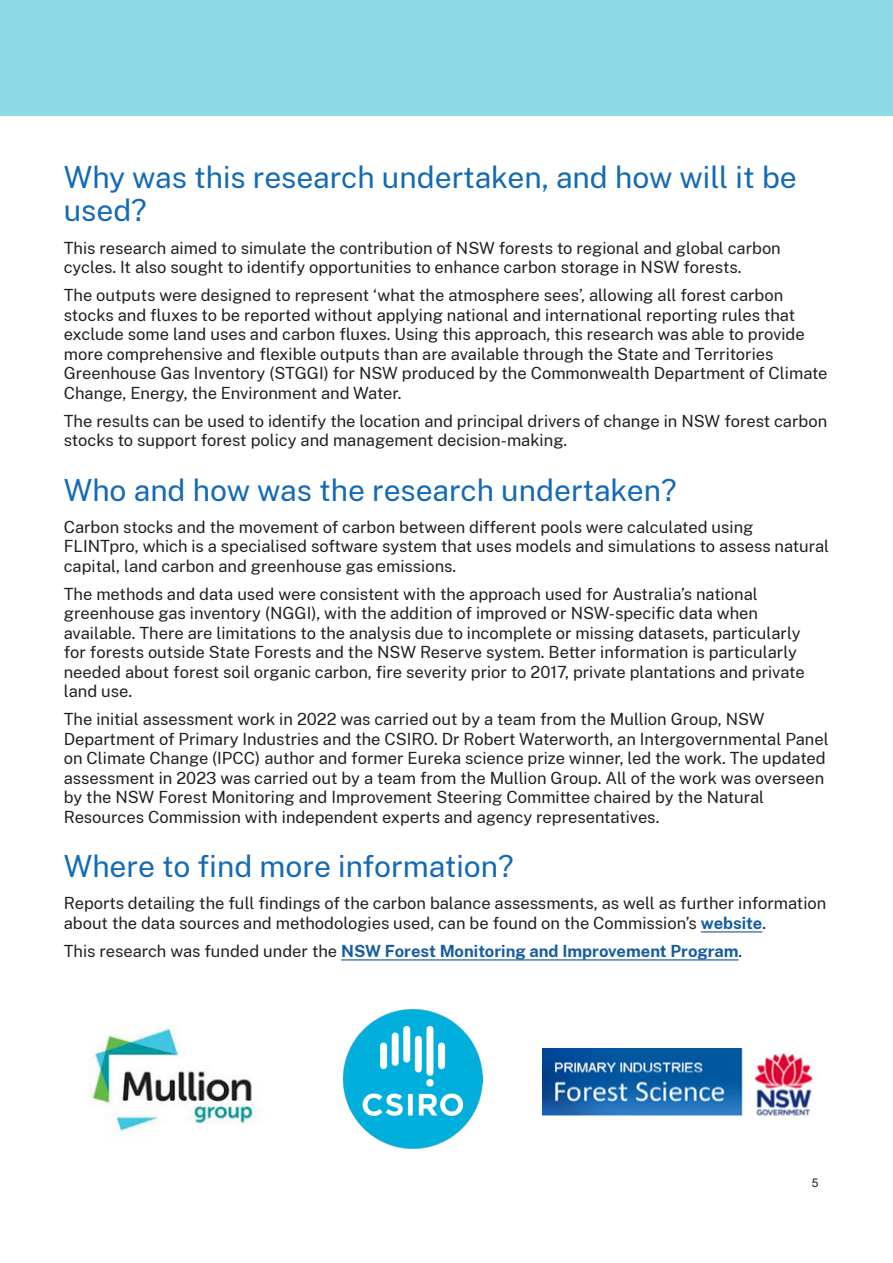
<style>
.page{position:relative;width:893px;height:1263px;background:#fff}
.page>*{position:absolute;margin:0;border:0;box-sizing:border-box;transform-origin:0 0}
.Heading_1{font:30px/33px "Public Sans";color:#136ab5}
.Body{font:16.5px/19.5px "Public Sans";color:#231f20}
.Body-2{font:700 16.5px "Public Sans";color:#175d9e}
.t1{font:12px "Arial";color:#231f20}
.s1{font-weight:700;color:#175d9e}
.s2{font-weight:400;color:#231f20}
</style>
<div class="page">
<div style="left:0;top:0;width:893px;height:115px;background:#8cdbe5"></div>
<hr style="left:701px;top:931px;width:61px;height:1px;background:#175d9e">
<hr style="left:341px;top:959px;width:398px;height:1px;background:#175d9e">
<img style="left:88px;top:1025px;width:170px;height:111px">
<img style="left:344px;top:1010px;width:139px;height:139px">
<img style="left:543px;top:1049px;width:271px;height:67px">
<p class="Heading_1" style="left:64px;top:160px;width:735px">Why was this research undertaken, and how will it be used?</p>
<p class="Body" style="left:64px;top:237px;width:718px">This research aimed to simulate the contribution of NSW forests to regional and global carbon cycles. It also sought to identify opportunities to enhance carbon storage in NSW forests.</p>
<p class="Body" style="left:64px;top:285px;width:765px">The outputs were designed to represent ‘what the atmosphere sees’, allowing all forest carbon stocks and fluxes to be reported without applying national and international reporting rules that exclude some land uses and carbon fluxes. Using this approach, this research was able to provide more comprehensive and flexible outputs than are available through the State and Territories Greenhouse Gas Inventory (STGGI) for NSW produced by the Commonwealth Department of Climate Change, Energy, the Environment and Water.</p>
<p class="Body" style="left:64px;top:410px;width:765px">The results can be used to identify the location and principal drivers of change in NSW forest carbon stocks to support forest policy and management decision-making.</p>
<p class="Heading_1" style="left:64px;top:472px;width:614px">Who and how was the research undertaken?</p>
<p class="Body" style="left:64px;top:516px;width:767px">Carbon stocks and the movement of carbon between different pools were calculated using<br>FLINTpro, which is a specialised software system that uses models and simulations to assess natural capital, land carbon and greenhouse gas emissions.</p>
<p class="Body" style="left:64px;top:583px;width:742px">The methods and data used were consistent with the approach used for Australia’s national greenhouse gas inventory (NGGI), with the addition of improved or NSW-specific data when available. There are limitations to the analysis due to incomplete or missing datasets, particularly for forests outside State Forests and the NSW Reserve system. Better information is particularly needed about forest soil organic carbon, fire severity prior to 2017, private plantations and private land use.</p>
<p class="Body" style="left:64px;top:709px;width:766px">The initial assessment work in 2022 was carried out by a team from the Mullion Group, NSW Department of Primary Industries and the CSIRO. Dr Robert Waterworth, an Intergovernmental Panel on Climate Change (IPCC) author and former Eureka science prize winner, led the work. The updated assessment in 2023 was carried out by a team from the Mullion Group. All of the work was overseen by the NSW Forest Monitoring and Improvement Steering Committee chaired by the Natural Resources Commission with independent experts and agency representatives.</p>
<p class="Heading_1" style="left:64px;top:848px;width:451px">Where to find more information?</p>
<p class="Body" style="left:64px;top:893px;width:764px">Reports detailing the full findings of the carbon balance assessments, as well as further information about the data sources and methodologies used, can be found on the Commission’s <span class="s1">website</span>.</p>
<p class="Body-2" style="left:64px;top:939px;width:680px"><span class="s2">This research was funded under the</span> NSW Forest Monitoring and Improvement Program<span class="s2">.</span></p>
<p class="t1" style="left:812px;top:1175px;width:8px">5</p>
</div>
